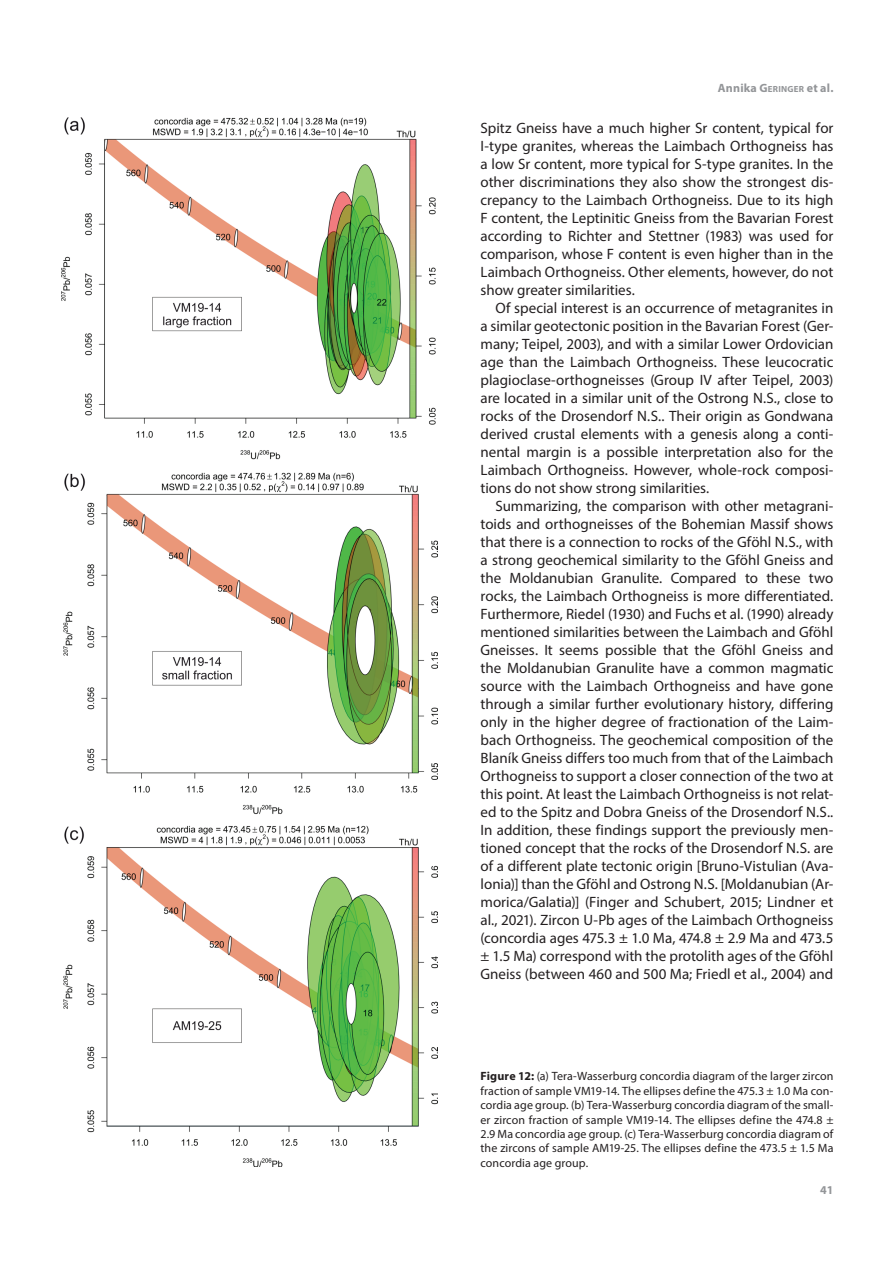
<style>
.page{position:relative;width:893px;height:1263px;background:#fff}
.page>*{position:absolute;margin:0;border:0;box-sizing:border-box;transform-origin:0 0}
.t1{font:15px/18px "Myriad Pro";color:#231f20;text-align:justify}
.t2{font:12px/14.4px "Myriad Pro";letter-spacing:.005em;color:#231f20;text-align:justify}
.t3{font:700 12px "Myriad Pro";letter-spacing:.015em;color:#939598}
.s1{font-style:inherit}
.s2{font-size:8.85px}
.s3{font-weight:700}
</style>
<div class="page">
<img style="left:61px;top:117px;width:376px;height:1050px">
<p class="t3" style="left:718px;top:80px;width:117px"><span class="s1">A</span>nnika <span class="s1">G</span><span class="s2">ERINGER</span> et al.</p>
<p class="t1" style="left:480px;top:119px;width:354px">Spitz Gneiss have a much higher Sr content, typical for I-type granites, whereas the Laimbach Orthogneiss has a low Sr content, more typical for S-type granites. In the other discriminations they also show the strongest dis&shy;crepancy to the Laimbach Orthogneiss. Due to its high F content, the Leptinitic Gneiss from the Bavarian Forest according to Richter and Stettner (1983) was used for comparison, whose F content is even higher than in the Laimbach Orthogneiss. Other elements, however, do not show greater similarities.</p>
<p class="t1" style="left:480px;top:299px;width:354px;text-indent:15px">Of special interest is an occurrence of metagranites in a similar geotectonic position in the Bavarian Forest (Ger&shy;many; Teipel, 2003), and with a similar Lower Ordovician age than the Laimbach Orthogneiss. These leucocratic plagioclase-orthogneisses (Group IV after Teipel, 2003) are located in a similar unit of the Ostrong N.S., close to rocks of the Drosendorf N.S.. Their origin as Gondwana derived crustal elements with a genesis along a conti&shy;nental margin is a possible interpretation also for the Laimbach Orthogneiss. However, whole-rock composi&shy;tions do not show strong similarities.</p>
<p class="t1" style="left:480px;top:497px;width:354px;text-indent:15px">Summarizing, the comparison with other metagrani&shy;toids and orthogneisses of the Bohemian Massif shows that there is a connection to rocks of the Gföhl N.S., with a strong geochemical similarity to the Gföhl Gneiss and the Moldanubian Granulite. Compared to these two rocks, the Laimbach Orthogneiss is more differentiated.<br>Furthermore, Riedel (1930) and Fuchs et al. (1990) already mentioned similarities between the Laimbach and Gföhl Gneisses. It seems possible that the Gföhl Gneiss and the Moldanubian Granulite have a common magmatic source with the Laimbach Orthogneiss and have gone through a similar further evolutionary history, differing only in the higher degree of fractionation of the Laim&shy;bach Orthogneiss. The geochemical composition of the Blaník Gneiss differs too much from that of the Laimbach Orthogneiss to support a closer connection of the two at this point. At least the Laimbach Orthogneiss is not relat&shy;ed to the Spitz and Dobra Gneiss of the Drosendorf N.S..<br>In addition, these findings support the previously men&shy;tioned concept that the rocks of the Drosendorf N.S. are of a different plate tectonic origin [Bruno-Vistulian (Ava&shy;lonia)] than the Gföhl and Ostrong N.S. [Moldanubian (Ar&shy;morica/Galatia)] (Finger and Schubert, 2015; Lindner et al., 2021). Zircon U-Pb ages of the Laimbach Orthogneiss (concordia ages 475.3 ± 1.0 Ma, 474.8 ± 2.9 Ma and 473.5 ± 1.5 Ma) correspond with the protolith ages of the Gföhl Gneiss (between 460 and 500 Ma; Friedl et al., 2004) and</p>
<p class="t2" style="left:480px;top:1069px;width:354px"><span class="s3">Figure 12:</span> (a) Tera-Wasserburg concordia diagram of the larger zircon fraction of sample VM19-14. The ellipses define the 475.3 ± 1.0 Ma con&shy;cordia age group. (b) Tera-Wasserburg concordia diagram of the small&shy;er zircon fraction of sample VM19-14. The ellipses define the 474.8 ± 2.9 Ma concordia age group. (c) Tera-Wasserburg concordia diagram of the zircons of sample AM19-25. The ellipses define the 473.5 ± 1.5 Ma concordia age group.</p>
<p class="t3" style="left:820px;top:1182px;width:15px">41</p>
</div>
